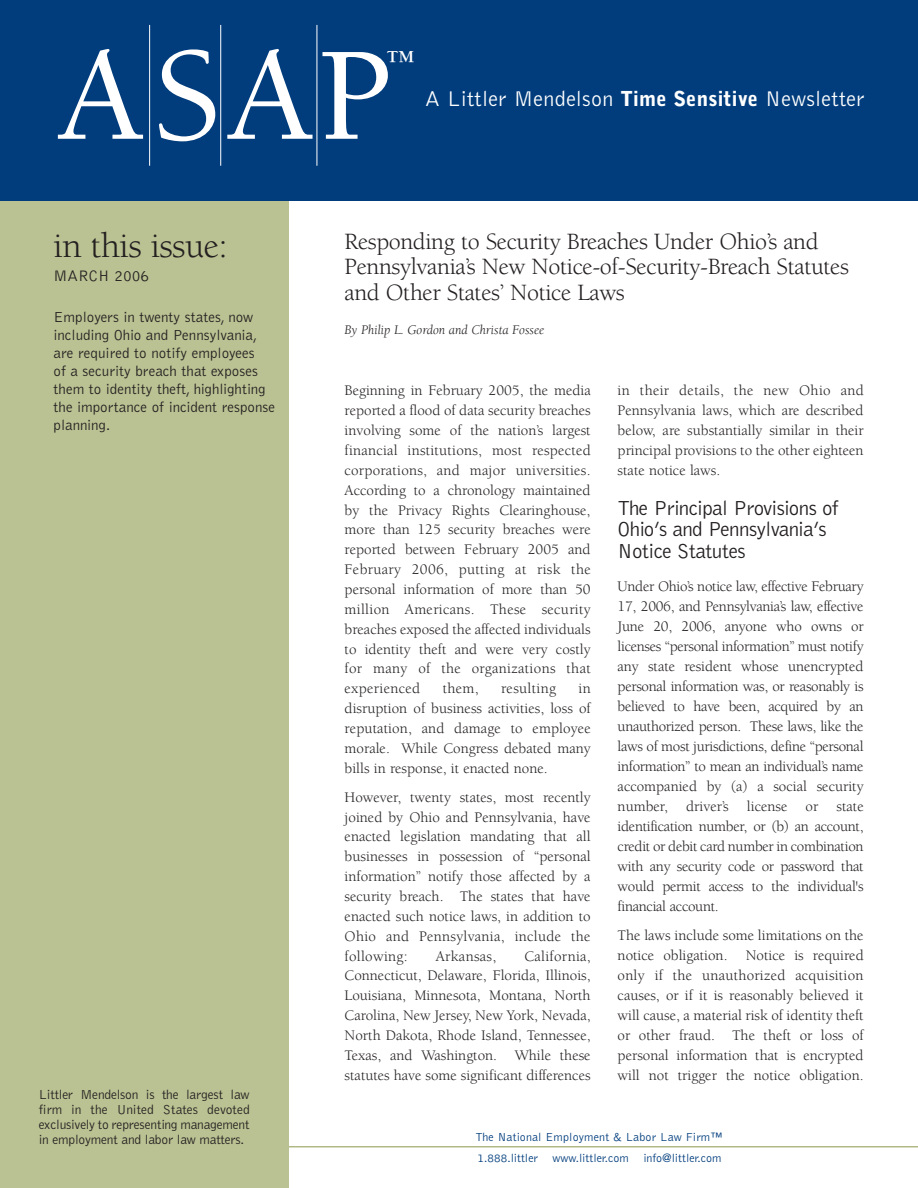
<style>
.page{position:relative;width:918px;height:1188px;background:#fff}
.page>*{position:absolute;margin:0;border:0;box-sizing:border-box;transform-origin:0 0}
.t1{font:500 136.5px "Berkeley";color:#fff}
.t2{font:36px "Berkeley";letter-spacing:-.015em;color:#231f20}
.t3{font:500 29.85px "Berkeley";color:#fff}
.t4{font:24px/25.5px "Berkeley";letter-spacing:-.015em;color:#231f20}
.t5{font:300 22.05px "Bell Gothic";letter-spacing:.01em;color:#fff}
.t6{font:300 21px/21.5px "Bell Gothic";letter-spacing:-.03em;color:#231f20}
.t7{font:300 15.75px "Bell Gothic";color:#231f20}
.t8{font:15px/19.8px "Berkeley";color:#231f20;text-align:justify}
.t9{font:300 15px/18px "Bell Gothic";color:#231f20}
.t10{font:15px "Berkeley";letter-spacing:.02em;color:#231f20}
.t11{font:300 13.5px/15px "Bell Gothic";letter-spacing:-.015em;color:#231f20;text-align:justify}
.t12{font:italic 13.5px "Berkeley";color:#231f20}
.t13{font:300 12px/21.3px "Bell Gothic";color:#013d7d}
.s1{font-weight:900;font-size:20.55px}
</style>
<div class="page">
<hr style="left:281px;top:1146px;width:637px;height:1px;background:#abb47c">
<div style="left:0;top:200px;width:289px;height:988px;background:#bac192"></div>
<div style="left:0;top:0;width:918px;height:200px;background:#013d7d"></div>
<hr style="left:317px;top:25px;width:1px;height:141px;background:#fff">
<hr style="left:220px;top:25px;width:1px;height:141px;background:#fff">
<hr style="left:149px;top:25px;width:1px;height:141px;background:#fff">
<h1 class="t1" style="left:57px;top:43px;width:338px">ASAP</h1>
<h3 class="t3" style="left:387px;top:49px;width:31px">™</h3>
<h3 class="t5" style="left:425px;top:91px;width:441px">A Littler Mendelson <span class="s1">Time Sensitive</span> Newsletter</h3>
<h2 class="t2" style="left:54px;top:232px;width:176px">in this issue:</h2>
<p class="t7" style="left:54px;top:270px;width:97px">MARCH 2006</p>
<p class="t9" style="left:54px;top:309px;width:223px">Employers in twenty states, now including Ohio and Pennsylvania, are required to notify employees<br>of a security breach that exposes them to identity theft, highlighting the importance of incident response planning.</p>
<p class="t11" style="left:39px;top:1088px;width:212px">Littler Mendelson is the largest law firm in the United States devoted exclusively to representing management in employment and labor law matters.</p>
<h3 class="t4" style="left:345px;top:231px;width:506px">Responding to Security Breaches Under Ohio’s and<br>Pennsylvania’s New Notice-of-Security-Breach Statutes and Other States’ Notice Laws</h3>
<p class="t12" style="left:345px;top:324px;width:201px">By Philip L. Gordon and Christa Fossee</p>
<p class="t8" style="left:345px;top:382px;width:248px">Beginning in February 2005, the media reported a flood of data security breaches involving some of the nation’s largest financial institutions, most respected corporations, and major universities.<br>According to a chronology maintained by the Privacy Rights Clearinghouse, more than 125 security breaches were reported between February 2005 and February 2006, putting at risk the personal information of more than 50 million Americans. These security breaches exposed the affected individuals to identity theft and were very costly for many of the organizations that experienced</p>
<p class="t8" style="left:443px;top:680px;width:37px">them,</p>
<p class="t10" style="left:501px;top:683px;width:56px">resulting</p>
<p class="t8" style="left:345px;top:680px;width:248px;text-indent:234px">in disruption of business activities, loss of reputation, and damage to employee morale. While Congress debated many bills in response, it enacted none.</p>
<p class="t8" style="left:345px;top:788px;width:248px">However, twenty states, most recently joined by Ohio and Pennsylvania, have enacted legislation mandating that all businesses in possession of “personal information” notify those affected by a security breach. The states that have enacted such notice laws, in addition to Ohio and Pennsylvania, include the following:</p>
<p class="t8" style="left:345px;top:947px;width:248px;text-indent:180px">California, Connecticut, Delaware, Florida, Illinois, Louisiana, Minnesota, Montana, North Carolina, New Jersey, New York, Nevada, North Dakota, Rhode Island, Tennessee, Texas, and Washington. While these statutes have some significant differences</p>
<p class="t10" style="left:436px;top:950px;width:62px">Arkansas,</p>
<p class="t8" style="left:618px;top:382px;width:248px">in their details, the new Ohio and Pennsylvania laws, which are described below, are substantially similar in their principal provisions to the other eighteen state notice laws.</p>
<h3 class="t6" style="left:618px;top:498px;width:223px">The Principal Provisions of<br>Ohio’s and Pennsylvania’s<br>Notice Statutes</h3>
<p class="t8" style="left:618px;top:578px;width:248px">Under Ohio’s notice law, effective February 17, 2006, and Pennsylvania’s law, effective June 20, 2006, anyone who owns or licenses “personal information” must notify any state resident whose unencrypted personal information was, or reasonably is believed to have been, acquired by an unauthorized person. These laws, like the laws of most jurisdictions, define “personal information” to mean an individual’s name accompanied by (a) a social security number, driver’s license or state identification number, or (b) an account, credit or debit card number in combination with any security code or password that would permit access to the individual's financial account.</p>
<p class="t8" style="left:618px;top:926px;width:248px">The laws include some limitations on the notice obligation. Notice is required only if the unauthorized acquisition causes, or if it is reasonably believed it will cause, a material risk of identity theft or other fraud. The theft or loss of personal information that is encrypted will not trigger the notice obligation.</p>
<p class="t13" style="left:475px;top:1127px;width:248px">The National Employment &amp; Labor Law Firm™<br>1.888.littler www.littler.com info@littler.com</p>
</div>
